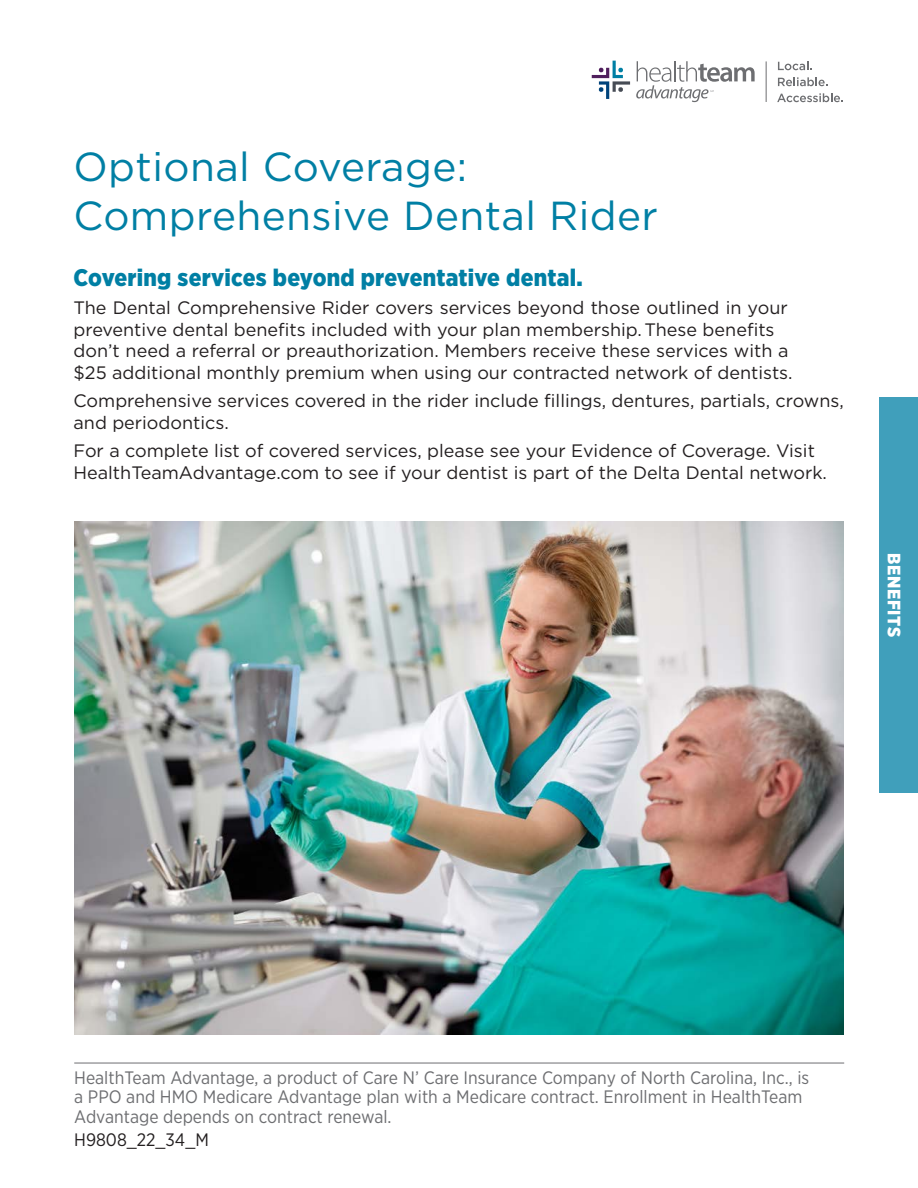
<style>
.page{position:relative;width:918px;height:1188px;background:#fff}
.page>*{position:absolute;margin:0;border:0;box-sizing:border-box;transform-origin:0 0}
.t1{font:40.5px/48.6px "Gotham";letter-spacing:.01em;color:#007fa4}
.t2{font:900 24px "Gotham Narrow";letter-spacing:.01em;color:#007fa4}
.t3{font:18px/21.6px "Gotham";color:#231f20}
.t4{font:18px/19.5px "Gotham Narrow";color:#6d6e71}
.t5{font:18px "Gotham Narrow";color:#231f20}
.t6{font:900 18px "Gotham Narrow";letter-spacing:.04em;color:#fff}
</style>
<div class="page">
<img style="left:74px;top:522px;width:770px;height:513px">
<hr style="left:74px;top:1063px;width:770px;height:1px;background:#6d6e71">
<div style="left:880px;top:398px;width:38px;height:395px;background:#409fbb"></div>
<svg style="left:778px;top:61px;width:34px;height:9px"></svg>
<svg style="left:778px;top:77px;width:50px;height:9px"></svg>
<svg style="left:777px;top:93px;width:66px;height:9px"></svg>
<svg style="left:592px;top:61px;width:38px;height:38px"></svg>
<svg style="left:636px;top:61px;width:119px;height:41px"></svg>
<hr style="left:766px;top:61px;width:1px;height:41px;background:#6d6e71">
<h1 class="t1" style="left:74px;top:142px;width:586px">Optional Coverage:<br>Comprehensive Dental Rider</h1>
<h2 class="t2" style="left:74px;top:262px;width:511px">Covering services beyond preventative dental.</h2>
<p class="t3" style="left:74px;top:297px;width:721px">The Dental Comprehensive Rider covers services beyond those outlined in your preventive dental benefits included with your plan membership. These benefits don’t need a referral or preauthorization. Members receive these services with a $25 additional monthly premium when using our contracted network of dentists.</p>
<p class="t3" style="left:74px;top:390px;width:772px">Comprehensive services covered in the rider include fillings, dentures, partials, crowns, and periodontics.</p>
<p class="t3" style="left:74px;top:440px;width:755px">For a complete list of covered services, please see your Evidence of Coverage. Visit<br>HealthTeamAdvantage.com to see if your dentist is part of the Delta Dental network.</p>
<p class="t6" style="left:906px;top:553px;width:86px;rotate:90deg">BENEFITS</p>
<p class="t4" style="left:74px;top:1067px;width:737px">HealthTeam Advantage, a product of Care N’ Care Insurance Company of North Carolina, Inc., is a PPO and HMO Medicare Advantage plan with a Medicare contract. Enrollment in HealthTeam<br>Advantage depends on contract renewal.</p>
<p class="t5" style="left:74px;top:1129px;width:136px">H9808_22_34_M</p>
</div>
